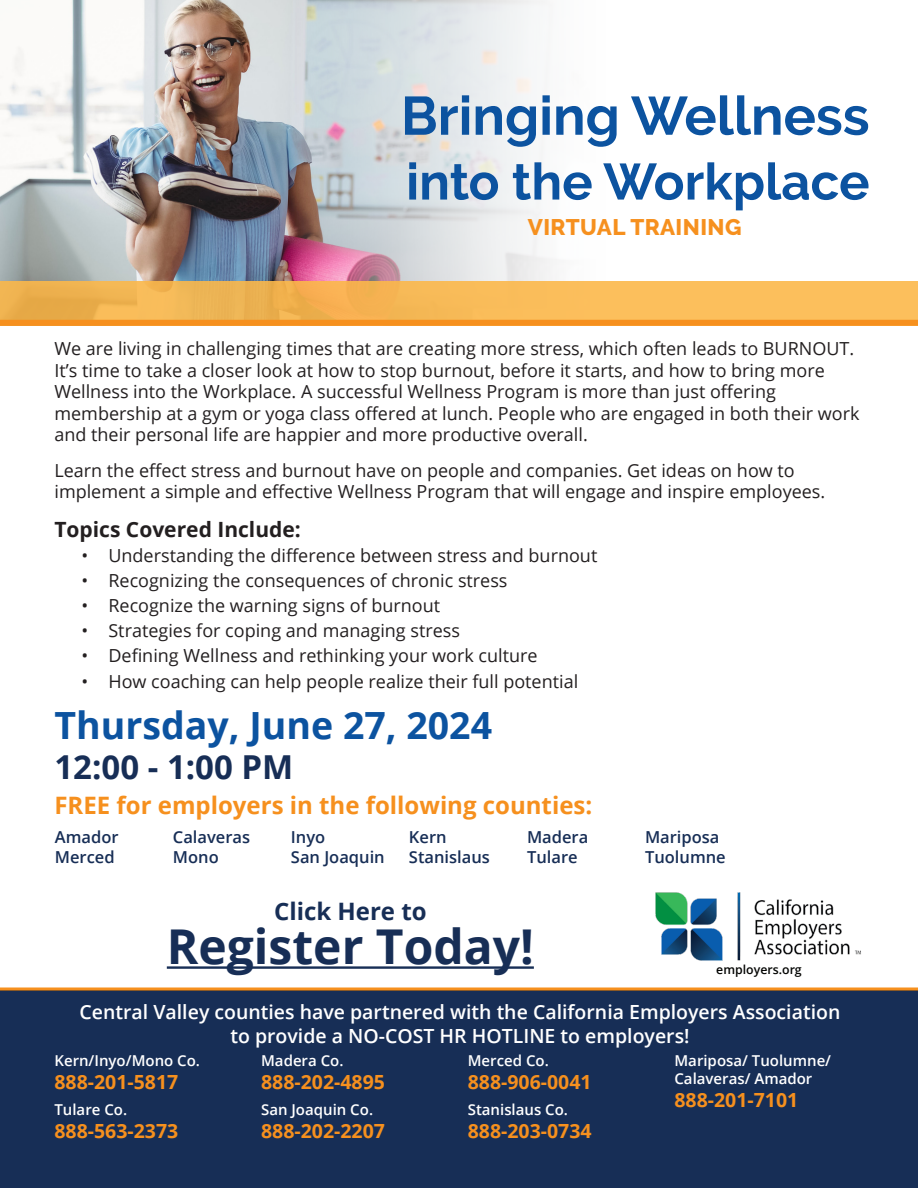
<style>
.page{position:relative;width:918px;height:1188px;background:#fff}
.page>*{position:absolute;margin:0;border:0;box-sizing:border-box;transform-origin:0 0}
.t1{font:700 54px "Raleway";color:#0c53a0}
.t2{font:700 51px "Raleway";color:#0c53a0}
.t3{font:700 48px "Open Sans";color:#172e56}
.t4{font:700 37.5px "Open Sans";color:#0c53a0}
.t5{font:700 33px "Open Sans";color:#172e56}
.t6{font:700 24px "Open Sans";color:#f6901e}
.t7{font:700 24px "Open Sans";color:#172e56}
.t8{font:800 22.5px "Raleway";letter-spacing:.02em;color:#f6901e}
.t9{font:700 21px "Open Sans";color:#231f20}
.t10{font:600 19.5px/23.4px "Open Sans";color:#fff;text-align:center}
.t11{font:700 19.5px "Open Sans";color:#f6901e}
.t12{font:18px/21.6px "Open Sans";color:#231f20}
.t13{font:600 16.5px "Open Sans";color:#172e56}
.t14{font:600 15px/18px "Open Sans";color:#fff}
.t15{font:600 12.3px "Open Sans";color:#040503}
</style>
<div class="page">
<div style="left:0;top:991px;width:918px;height:197px;background:#172e56"></div>
<img style="left:655px;top:892px;width:206px;height:69px">
<hr style="left:167px;top:966px;width:367px;height:3px;background:#172e56">
<hr style="left:0;top:988px;width:918px;height:3px;background:#f6901e">
<img style="left:0;top:0;width:553px;height:281px">
<div style="left:0;top:281px;width:918px;height:45px;background:linear-gradient(to right,#edaf4e,#ffc25e)"></div>
<div style="left:0;top:320px;width:918px;height:6px;background:#f6901e"></div>
<p class="t1" style="left:401px;top:85px;width:470px">Bringing Wellness</p>
<p class="t2" style="left:406px;top:152px;width:465px">into the Workplace</p>
<p class="t8" style="left:528px;top:214px;width:215px">VIRTUAL TRAINING</p>
<p class="t12" style="left:54px;top:337px;width:807px">We are living in challenging times that are creating more stress, which often leads to BURNOUT.<br>It’s time to take a closer look at how to stop burnout, before it starts, and how to bring more Wellness into the Workplace. A successful Wellness Program is more than just offering membership at a gym or yoga class offered at lunch. People who are engaged in both their work and their personal life are happier and more productive overall.</p>
<p class="t12" style="left:54px;top:459px;width:772px">Learn the effect stress and burnout have on people and companies. Get ideas on how to implement a simple and effective Wellness Program that will engage and inspire employees.</p>
<p class="t9" style="left:54px;top:514px;width:248px">Topics Covered Include:</p>
<p class="t12" style="left:81px;top:544px;width:517px">• Understanding the difference between stress and burnout</p>
<p class="t12" style="left:81px;top:569px;width:428px">• Recognizing the consequences of chronic stress</p>
<p class="t12" style="left:81px;top:594px;width:360px">• Recognize the warning signs of burnout</p>
<p class="t12" style="left:81px;top:619px;width:380px">• Strategies for coping and managing stress</p>
<p class="t12" style="left:81px;top:645px;width:458px">• Defining Wellness and rethinking your work culture</p>
<p class="t12" style="left:81px;top:670px;width:498px">• How coaching can help people realize their full potential</p>
<p class="t4" style="left:54px;top:699px;width:439px">Thursday, June 27, 2024</p>
<p class="t5" style="left:54px;top:744px;width:240px">12:00 - 1:00 PM</p>
<p class="t6" style="left:54px;top:789px;width:539px">FREE for employers in the following counties:</p>
<p class="t13" style="left:55px;top:826px;width:65px">Amador</p>
<p class="t13" style="left:55px;top:845px;width:61px">Merced</p>
<p class="t13" style="left:173px;top:826px;width:79px">Calaveras</p>
<p class="t13" style="left:173px;top:845px;width:47px">Mono</p>
<p class="t13" style="left:291px;top:826px;width:36px">Inyo</p>
<p class="t13" style="left:291px;top:845px;width:95px">San Joaquin</p>
<p class="t13" style="left:409px;top:826px;width:39px">Kern</p>
<p class="t13" style="left:409px;top:845px;width:82px">Stanislaus</p>
<p class="t13" style="left:527px;top:826px;width:63px">Madera</p>
<p class="t13" style="left:527px;top:845px;width:52px">Tulare</p>
<p class="t13" style="left:645px;top:826px;width:76px">Mariposa</p>
<p class="t13" style="left:645px;top:845px;width:82px">Tuolumne</p>
<p class="t7" style="left:274px;top:895px;width:154px">Click Here to</p>
<p class="t3" style="left:167px;top:913px;width:369px">Register Today!</p>
<p class="t15" style="left:716px;top:961px;width:87px">employers.org</p>
<p class="t10" style="left:80px;top:1000px;width:762px">Central Valley counties have partnered with the California Employers Association to provide a NO-COST HR HOTLINE to employers!</p>
<p class="t14" style="left:54px;top:1051px;width:147px">Kern/Inyo/Mono Co.</p>
<p class="t11" style="left:54px;top:1068px;width:125px">888-201-5817</p>
<p class="t14" style="left:54px;top:1100px;width:74px">Tulare Co.</p>
<p class="t11" style="left:54px;top:1117px;width:125px">888-563-2373</p>
<p class="t14" style="left:261px;top:1051px;width:84px">Madera Co.</p>
<p class="t11" style="left:261px;top:1068px;width:125px">888-202-4895</p>
<p class="t14" style="left:261px;top:1100px;width:114px">San Joaquin Co.</p>
<p class="t11" style="left:261px;top:1117px;width:125px">888-202-2207</p>
<p class="t14" style="left:468px;top:1051px;width:83px">Merced Co.</p>
<p class="t11" style="left:468px;top:1068px;width:125px">888-906-0041</p>
<p class="t14" style="left:468px;top:1100px;width:102px">Stanislaus Co.</p>
<p class="t11" style="left:468px;top:1117px;width:125px">888-203-0734</p>
<p class="t14" style="left:674px;top:1051px;width:158px">Mariposa/ Tuolumne/<br>Calaveras/ Amador</p>
<p class="t11" style="left:674px;top:1086px;width:125px">888-201-7101</p>
</div>
